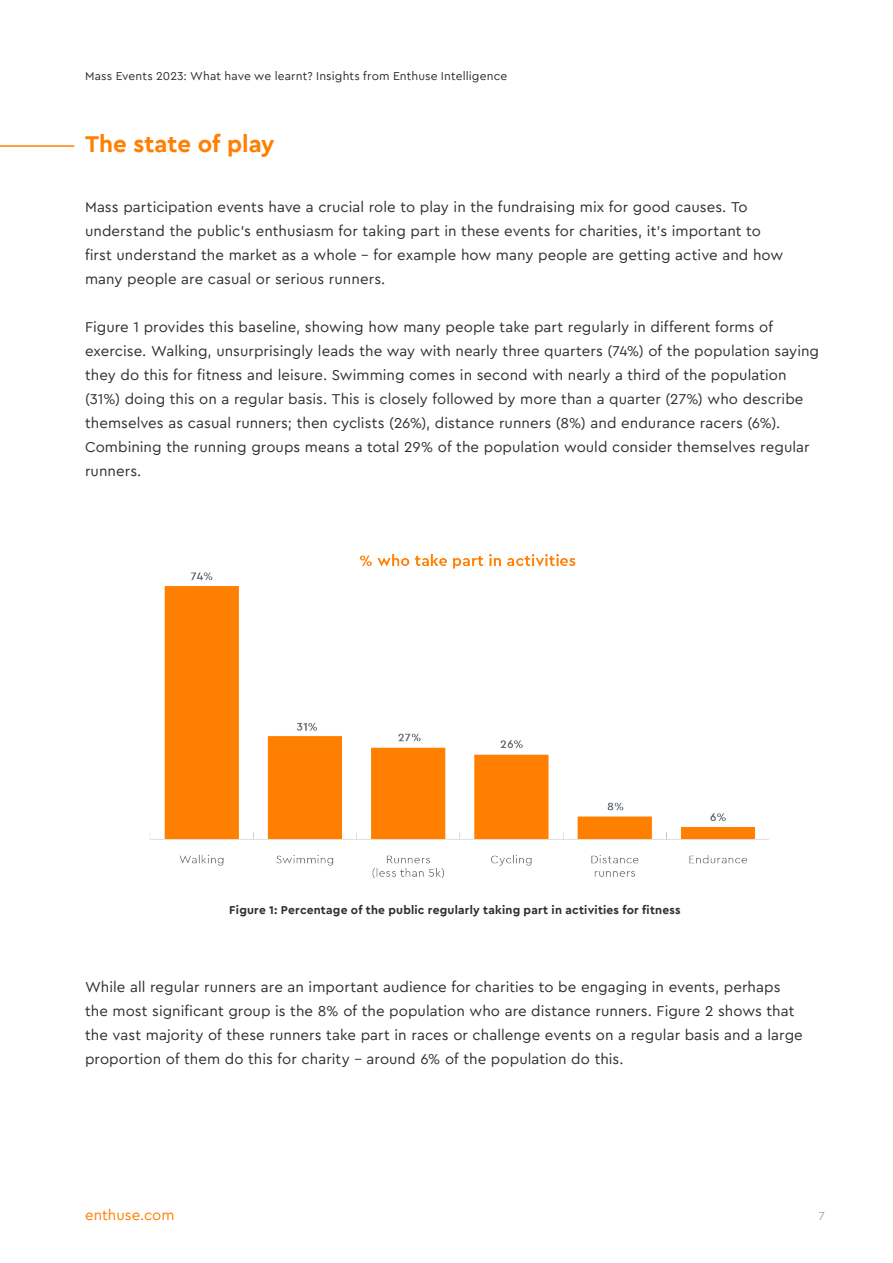
<style>
.page{position:relative;width:893px;height:1263px;background:#fff}
.page>*{position:absolute;margin:0;border:0;box-sizing:border-box;transform-origin:0 0}
.t1{font:700 24px "Cera Pro";letter-spacing:-.005em;color:#ff7f00}
.t2{font:15px/24px "Cera Pro";letter-spacing:.005em;color:#2b3035}
.t3{font:15px "Cera Pro";color:#ff7f00}
.t4{font:700 12px "Cera Pro";letter-spacing:.015em;color:#2b3035}
.t5{font:12px "Cera Pro";letter-spacing:.01em;color:#2b3035}
.t6{font:12px "Cera Pro";color:#a0a6ac}
</style>
<div class="page">
<img style="left:150px;top:554px;width:618px;height:324px">
<hr style="left:0;top:145px;width:74px;height:2px;background:#ff7f00">
<p class="t5" style="left:85px;top:68px;width:424px">Mass Events 2023: What have we learnt? Insights from Enthuse Intelligence</p>
<h1 class="t1" style="left:85px;top:128px;width:191px">The state of play</h1>
<p class="t2" style="left:85px;top:194px;width:700px">Mass participation events have a crucial role to play in the fundraising mix for good causes. To understand the public’s enthusiasm for taking part in these events for charities, it’s important to first understand the market as a whole - for example how many people are getting active and how many people are casual or serious runners.</p>
<p class="t2" style="left:85px;top:314px;width:736px">Figure 1 provides this baseline, showing how many people take part regularly in different forms of exercise. Walking, unsurprisingly leads the way with nearly three quarters (74%) of the population saying they do this for fitness and leisure. Swimming comes in second with nearly a third of the population (31%) doing this on a regular basis. This is closely followed by more than a quarter (27%) who describe themselves as casual runners; then cyclists (26%), distance runners (8%) and endurance racers (6%).<br>Combining the running groups means a total 29% of the population would consider themselves regular runners.</p>
<p class="t4" style="left:229px;top:902px;width:453px">Figure 1: Percentage of the public regularly taking part in activities for fitness</p>
<p class="t2" style="left:85px;top:974px;width:719px">While all regular runners are an important audience for charities to be engaging in events, perhaps the most significant group is the 8% of the population who are distance runners. Figure 2 shows that the vast majority of these runners take part in races or challenge events on a regular basis and a large proportion of them do this for charity - around 6% of the population do this.</p>
<p class="t3" style="left:85px;top:1205px;width:91px">enthuse.com</p>
<p class="t6" style="left:819px;top:1208px;width:8px">7</p>
</div>
